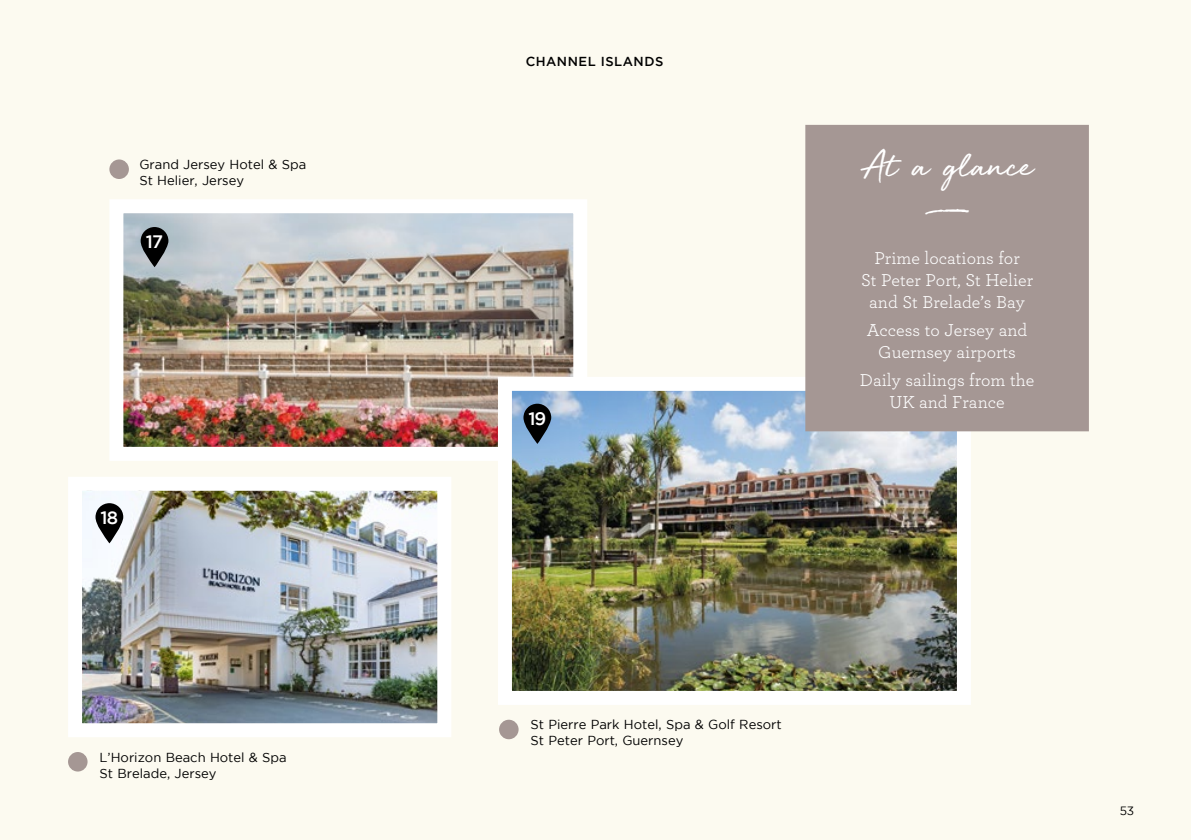
<style>
.page{position:relative;width:1191px;height:840px;background:#fff}
.page>*{position:absolute;margin:0;border:0;box-sizing:border-box;transform-origin:0 0}
.t1{font:39px "Golden Plains";color:#fff}
.t2{font:18px/22px "Archer Pro";color:#fff;text-align:center}
.t3{font:500 18px "Gotham";color:#fff}
.t4{font:13px/15.6px "Gotham";color:#000}
.t5{font:500 13px "Gotham";letter-spacing:.04em;color:#000}
.t6{font:12px "Gotham";color:#000}
</style>
<div class="page">
<div style="left:0;top:0;width:1191px;height:839px;background:#fcfaf0"></div>
<img style="left:83px;top:491px;width:353px;height:230px">
<div style="left:68px;top:476px;width:383px;height:260px;border:14px solid #fff"></div>
<img style="left:124px;top:214px;width:448px;height:231px">
<div style="left:109px;top:199px;width:478px;height:261px;border:14px solid #fff"></div>
<img style="left:513px;top:391px;width:443px;height:298px">
<div style="left:498px;top:376px;width:473px;height:328px;border:14px solid #fff"></div>
<svg style="left:523px;top:403px;width:28px;height:41px"></svg>
<svg style="left:141px;top:227px;width:27px;height:40px"></svg>
<svg style="left:95px;top:503px;width:28px;height:40px"></svg>
<div style="left:805px;top:125px;width:284px;height:306px;background:#a59794"></div>
<div style="left:109px;top:159px;width:20px;height:20px;background:#a59794;border-radius:50%"></div>
<div style="left:68px;top:751px;width:20px;height:20px;background:#a59794;border-radius:50%"></div>
<div style="left:499px;top:719px;width:19px;height:19px;background:#a59794;border-radius:50%"></div>
<svg style="left:925px;top:209px;width:44px;height:6px"></svg>
<p class="t4" style="left:139px;top:156px;width:168px">Grand Jersey Hotel &amp; Spa<br>St Helier, Jersey</p>
<h2 class="t3" style="left:146px;top:231px;width:19px">17</h2>
<h2 class="t3" style="left:101px;top:507px;width:19px">18</h2>
<p class="t4" style="left:99px;top:748px;width:189px">L’Horizon Beach Hotel &amp; Spa<br>St Brelade, Jersey</p>
<p class="t5" style="left:525px;top:54px;width:139px">CHANNEL ISLANDS</p>
<h2 class="t3" style="left:528px;top:407px;width:19px">19</h2>
<h1 class="t1" style="left:861px;top:139px;width:174px">At a glance</h1>
<h2 class="t2" style="left:861px;top:246px;width:174px">Prime locations for<br>St Peter Port, St Helier and St Brelade’s Bay</h2>
<h2 class="t2" style="left:866px;top:318px;width:162px">Access to Jersey and<br>Guernsey airports</h2>
<h2 class="t2" style="left:860px;top:367px;width:176px">Daily sailings from the<br>UK and France</h2>
<p class="t4" style="left:530px;top:716px;width:253px">St Pierre Park Hotel, Spa &amp; Golf Resort<br>St Peter Port, Guernsey</p>
<p class="t6" style="left:1119px;top:803px;width:16px">53</p>
</div>
